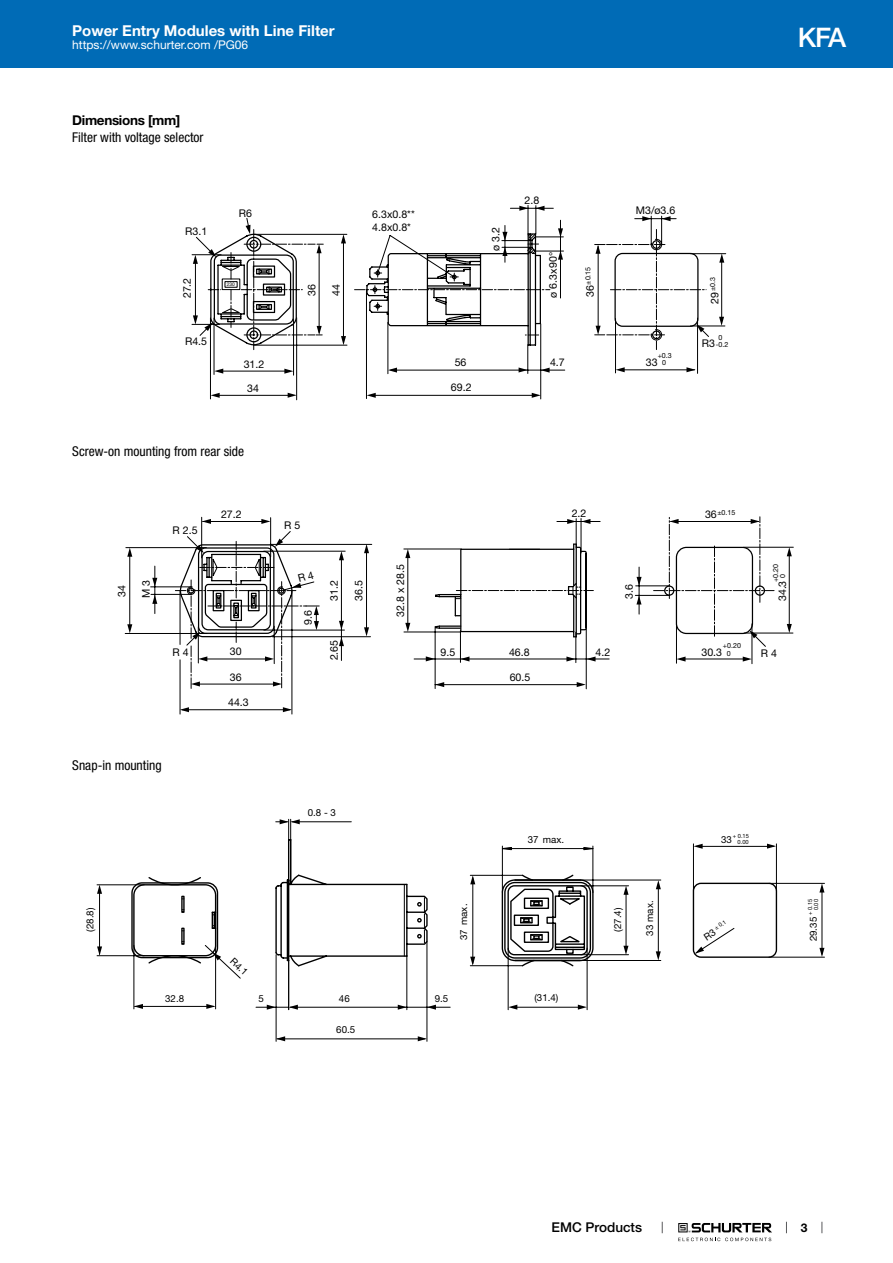
<style>
.page{position:relative;width:893px;height:1263px;background:#fff}
.page>*{position:absolute;margin:0;border:0;box-sizing:border-box;transform-origin:0 0}
.t1{font:500 27px "Helvetica Neue LT";color:#fff}
.t2{font:700 15px "Helvetica Neue LT";color:#fff}
.t3{font:condensed 13.5px "Helvetica Neue LT";color:#000}
.t4{font:700 13.5px "Helvetica Neue LT";letter-spacing:-.025em;color:#000}
.t5{font:500 13.5px "Helvetica Neue LT";color:#000}
.t6{font:12px "Helvetica Neue LT";color:#fff}
.t7{font:700 12px "Helvetica Neue LT";color:#000}
.t8{font:10.65px/12.8px "Helvetica Neue LT";color:#000}
.t9{font:9.75px "Helvetica Neue LT";color:#000}
.t10{font:7.05px/7.1px "Helvetica Neue LT";color:#000;text-align:center}
.t11{font:5.7px/6.1px "Helvetica Neue LT";color:#000;text-align:right}
.t12{font:4.8px "Helvetica Neue LT";color:#000}
.s1{font-size:10.65px}
.s2{font-size:9.75px}
</style>
<div class="page">
<svg style="left:678px;top:1223px;width:94px;height:18px"></svg>
<div style="left:0;top:0;width:893px;height:68px;background:#006bb6"></div>
<svg style="left:192px;top:205px;width:534px;height:195px"></svg>
<svg style="left:595px;top:245px;width:5px;height:9px"></svg>
<svg style="left:596px;top:326px;width:5px;height:9px"></svg>
<svg style="left:719px;top:254px;width:5px;height:9px"></svg>
<svg style="left:719px;top:317px;width:5px;height:9px"></svg>
<svg style="left:686px;top:367px;width:10px;height:5px"></svg>
<svg style="left:616px;top:367px;width:9px;height:5px"></svg>
<svg style="left:642px;top:216px;width:9px;height:5px"></svg>
<svg style="left:661px;top:216px;width:10px;height:5px"></svg>
<svg style="left:607px;top:229px;width:99px;height:121px"></svg>
<svg style="left:193px;top:255px;width:5px;height:9px"></svg>
<svg style="left:193px;top:315px;width:5px;height:9px"></svg>
<svg style="left:341px;top:234px;width:5px;height:9px"></svg>
<svg style="left:341px;top:336px;width:5px;height:9px"></svg>
<svg style="left:284px;top:369px;width:9px;height:5px"></svg>
<svg style="left:288px;top:393px;width:9px;height:5px"></svg>
<svg style="left:214px;top:369px;width:9px;height:5px"></svg>
<svg style="left:535px;top:206px;width:9px;height:5px"></svg>
<svg style="left:519px;top:206px;width:9px;height:5px"></svg>
<svg style="left:204px;top:323px;width:9px;height:8px"></svg>
<svg style="left:208px;top:249px;width:8px;height:8px"></svg>
<svg style="left:241px;top:225px;width:81px;height:125px"></svg>
<svg style="left:502px;top:247px;width:5px;height:9px"></svg>
<svg style="left:502px;top:232px;width:5px;height:9px"></svg>
<svg style="left:558px;top:251px;width:5px;height:9px"></svg>
<svg style="left:558px;top:228px;width:5px;height:9px"></svg>
<svg style="left:540px;top:368px;width:10px;height:5px"></svg>
<svg style="left:519px;top:367px;width:9px;height:5px"></svg>
<svg style="left:367px;top:393px;width:9px;height:5px"></svg>
<svg style="left:211px;top:393px;width:9px;height:5px"></svg>
<svg style="left:532px;top:393px;width:9px;height:5px"></svg>
<svg style="left:388px;top:368px;width:9px;height:5px"></svg>
<svg style="left:180px;top:517px;width:613px;height:197px"></svg>
<svg style="left:434px;top:543px;width:159px;height:95px"></svg>
<svg style="left:567px;top:519px;width:23px;height:5px"></svg>
<svg style="left:460px;top:656px;width:9px;height:5px"></svg>
<svg style="left:435px;top:682px;width:9px;height:5px"></svg>
<svg style="left:577px;top:682px;width:9px;height:5px"></svg>
<svg style="left:426px;top:656px;width:9px;height:5px"></svg>
<svg style="left:586px;top:656px;width:10px;height:5px"></svg>
<svg style="left:566px;top:656px;width:9px;height:5px"></svg>
<svg style="left:202px;top:519px;width:9px;height:5px"></svg>
<svg style="left:261px;top:519px;width:9px;height:5px"></svg>
<svg style="left:364px;top:544px;width:5px;height:9px"></svg>
<svg style="left:339px;top:637px;width:5px;height:9px"></svg>
<svg style="left:364px;top:627px;width:5px;height:9px"></svg>
<svg style="left:339px;top:551px;width:5px;height:9px"></svg>
<svg style="left:339px;top:621px;width:5px;height:9px"></svg>
<svg style="left:405px;top:549px;width:5px;height:9px"></svg>
<svg style="left:405px;top:623px;width:5px;height:9px"></svg>
<svg style="left:787px;top:547px;width:5px;height:9px"></svg>
<svg style="left:787px;top:624px;width:5px;height:9px"></svg>
<svg style="left:636px;top:595px;width:5px;height:9px"></svg>
<svg style="left:637px;top:577px;width:5px;height:9px"></svg>
<svg style="left:180px;top:707px;width:9px;height:5px"></svg>
<svg style="left:283px;top:707px;width:9px;height:5px"></svg>
<svg style="left:676px;top:656px;width:10px;height:5px"></svg>
<svg style="left:743px;top:656px;width:9px;height:5px"></svg>
<svg style="left:654px;top:517px;width:120px;height:121px"></svg>
<svg style="left:277px;top:1036px;width:8px;height:5px"></svg>
<svg style="left:418px;top:1036px;width:9px;height:5px"></svg>
<hr style="left:427px;top:942px;width:1px;height:99px;background:#000">
<hr style="left:276px;top:955px;width:1px;height:86px;background:#000">
<hr style="left:277px;top:1038px;width:148px;height:1px;background:#000">
<svg style="left:97px;top:819px;width:728px;height:191px"></svg>
<svg style="left:125px;top:531px;width:195px;height:157px"></svg>
<h2 class="t2" style="left:72px;top:21px;width:264px">Power Entry Modules with Line Filter</h2>
<p class="t6" style="left:72px;top:38px;width:178px">https://www.schurter.com /PG06</p>
<h1 class="t1" style="left:798px;top:21px;width:50px">KFA</h1>
<p class="t4" style="left:72px;top:112px;width:110px">Dimensions [mm]</p>
<p class="t3" style="left:72px;top:130px;width:133px">Filter with voltage selector</p>
<p class="t8" style="left:185px;top:225px;width:24px">R3.1</p>
<p class="t8" style="left:181px;top:298px;width:22px;rotate:-90deg">27.2</p>
<p class="t8" style="left:185px;top:335px;width:24px">R4.5</p>
<p class="t8" style="left:239px;top:207px;width:15px">R6</p>
<p class="t12" style="left:227px;top:282px;width:10px">230</p>
<p class="t8" style="left:244px;top:358px;width:22px">31.2</p>
<p class="t8" style="left:247px;top:381px;width:13px">34</p>
<p class="t3" style="left:72px;top:443px;width:173px">Screw-on mounting from rear side</p>
<p class="t8" style="left:305px;top:295px;width:13px;rotate:-90deg">36</p>
<p class="t8" style="left:330px;top:295px;width:13px;rotate:-90deg">44</p>
<p class="t8" style="left:372px;top:208px;width:44px">6.3x0.8**<br>4.8x0.8*</p>
<p class="t8" style="left:489px;top:251px;width:25px;rotate:-90deg">ø 3.2</p>
<p class="t8" style="left:455px;top:356px;width:13px">56</p>
<p class="t8" style="left:451px;top:381px;width:22px">69.2</p>
<p class="t8" style="left:524px;top:194px;width:16px">2.8</p>
<p class="t8" style="left:547px;top:298px;width:47px;rotate:-90deg">ø 6.3x90°</p>
<p class="t10" style="left:584px;top:297px;width:32px;rotate:-90deg"><span class="s1">36</span>±0.15</p>
<p class="t8" style="left:550px;top:356px;width:16px">4.7</p>
<p class="t8" style="left:173px;top:523px;width:26px">R 2.5</p>
<p class="t8" style="left:221px;top:508px;width:22px">27.2</p>
<p class="t8" style="left:572px;top:507px;width:16px">2.2</p>
<p class="t8" style="left:284px;top:519px;width:18px">R 5</p>
<p class="t8" style="left:636px;top:204px;width:41px">M3/ø3.6</p>
<p class="t10" style="left:658px;top:352px;width:16px">+0.3<br>0</p>
<p class="t8" style="left:646px;top:356px;width:13px">33</p>
<p class="t10" style="left:709px;top:291px;width:16px;rotate:-90deg">±0.3</p>
<p class="t8" style="left:708px;top:304px;width:13px;rotate:-90deg">29</p>
<p class="t10" style="left:716px;top:334px;width:14px">0 -0.2</p>
<p class="t8" style="left:702px;top:337px;width:15px">R3</p>
<p class="t10" style="left:717px;top:508px;width:20px">±0.15</p>
<p class="t8" style="left:705px;top:507px;width:13px">36</p>
<p class="t8" style="left:115px;top:596px;width:13px;rotate:-90deg">34</p>
<p class="t8" style="left:139px;top:598px;width:20px;rotate:-90deg">M 3</p>
<p class="t8" style="left:173px;top:646px;width:18px">R 4</p>
<p class="t3" style="left:72px;top:757px;width:91px">Snap-in mounting</p>
<p class="t8" style="left:230px;top:645px;width:13px">30</p>
<p class="t8" style="left:230px;top:671px;width:13px">36</p>
<p class="t8" style="left:228px;top:696px;width:22px">44.3</p>
<p class="t8" style="left:301px;top:625px;width:16px;rotate:-90deg">9.6</p>
<p class="t10" style="left:772px;top:578px;width:16px;text-align:left;text-indent:-4px;rotate:-90deg">+0.20<br>0</p>
<p class="t8" style="left:394px;top:617px;width:54px;rotate:-90deg">32.8 x 28.5</p>
<p class="t8" style="left:327px;top:601px;width:22px;rotate:-90deg">31.2</p>
<p class="t8" style="left:352px;top:601px;width:22px;rotate:-90deg">36.5</p>
<p class="t8" style="left:327px;top:660px;width:22px;rotate:-90deg">2.65</p>
<p class="t8" style="left:701px;top:645px;width:22px">30.3</p>
<p class="t8" style="left:776px;top:601px;width:22px;rotate:-90deg">34.3</p>
<p class="t8" style="left:623px;top:599px;width:16px;rotate:-90deg">3.6</p>
<p class="t10" style="left:727px;top:642px;width:16px;text-align:left;text-indent:-4px">+0.20<br>0</p>
<p class="t8" style="left:761px;top:647px;width:18px">R 4</p>
<p class="t8" style="left:441px;top:645px;width:16px">9.5</p>
<p class="t8" style="left:509px;top:645px;width:22px">46.8</p>
<p class="t8" style="left:596px;top:645px;width:16px">4.2</p>
<p class="t8" style="left:510px;top:671px;width:22px">60.5</p>
<p class="t9" style="left:308px;top:807px;width:30px">0.8 - 3</p>
<p class="t9" style="left:528px;top:834px;width:38px">37 max.</p>
<p class="t11" style="left:733px;top:833px;width:18px">+ 0.15<br>0.00</p>
<p class="t9" style="left:721px;top:833px;width:12px">33</p>
<p class="t9" style="left:84px;top:932px;width:26px;rotate:-90deg">(28.8)</p>
<p class="t9" style="left:165px;top:992px;width:20px">32.8</p>
<p class="t9" style="left:236px;top:955px;width:22px;rotate:43deg">R4.1</p>
<p class="t9" style="left:259px;top:992px;width:7px">5</p>
<p class="t9" style="left:339px;top:992px;width:12px">46</p>
<p class="t9" style="left:435px;top:992px;width:15px">9.5</p>
<p class="t9" style="left:336px;top:1024px;width:20px">60.5</p>
<p class="t9" style="left:458px;top:940px;width:38px;rotate:-90deg">37 max.</p>
<p class="t9" style="left:534px;top:992px;width:25px">(31.4)</p>
<p class="t9" style="left:612px;top:932px;width:26px;rotate:-90deg">(27.4)</p>
<p class="t9" style="left:644px;top:935px;width:36px;rotate:-90deg">33 max.</p>
<p class="t11" style="left:702px;top:933px;width:28px;rotate:-34deg"><span class="s2">R3</span> ± 0.1</p>
<p class="t11" style="left:807px;top:915px;width:18px;rotate:-90deg">+ 0.15<br>0.00</p>
<p class="t9" style="left:807px;top:941px;width:26px;rotate:-90deg">29.35</p>
<p class="t5" style="left:552px;top:1219px;width:92px">EMC Products</p>
<p class="t7" style="left:801px;top:1220px;width:8px">3</p>
</div>
